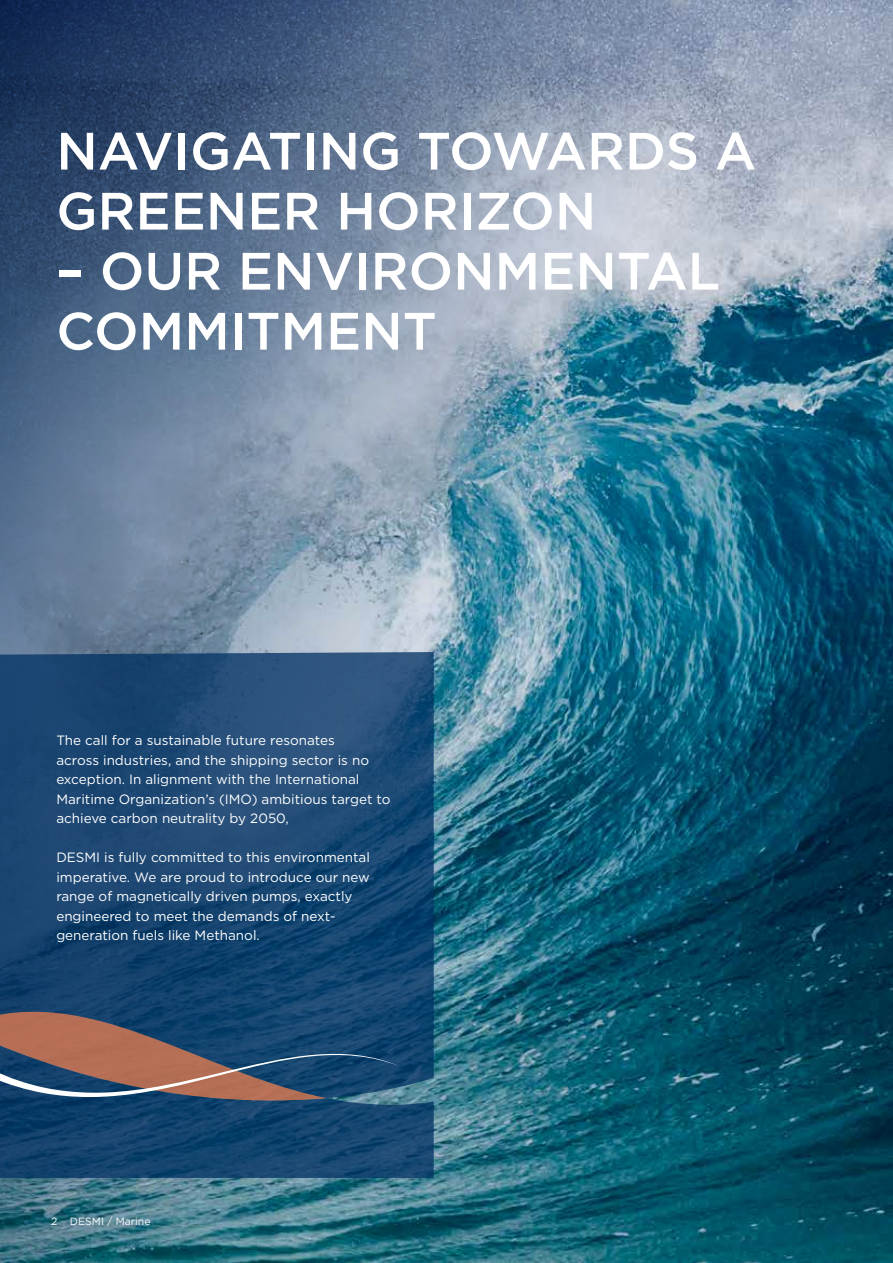
<style>
.page{position:relative;width:893px;height:1263px;background:#fff}
.page>*{position:absolute;margin:0;border:0;box-sizing:border-box;transform-origin:0 0}
.t1{font:500 52.5px/60px "Gotham";color:#fff}
.t2{font:13.5px/19.5px "Gotham";color:#fff}
.t3{font:10.5px "Gotham";color:#fff}
</style>
<div class="page">
<img style="left:0;top:0;width:893px;height:1263px">
<svg style="left:0;top:652px;width:434px;height:364px;background:#1b4772"></svg>
<svg style="left:0;top:1016px;width:434px;height:162px;background:#13446e"></svg>
<svg style="left:0;top:1010px;width:400px;height:92px;background:#50586a"></svg>
<h1 class="t1" style="left:56px;top:120px;width:701px">NAVIGATING TOWARDS A<br>GREENER HORIZON</h1>
<h1 class="t1" style="left:56px;top:240px;width:665px">– OUR ENVIRONMENTAL<br>COMMITMENT</h1>
<p class="t2" style="left:56px;top:731px;width:336px">The call for a sustainable future resonates<br>across industries, and the shipping sector is no exception. In alignment with the International Maritime Organization’s (IMO) ambitious target to achieve carbon neutrality by 2050,</p>
<p class="t2" style="left:56px;top:847px;width:315px">DESMI is fully committed to this environmental imperative. We are proud to introduce our new range of magnetically driven pumps, exactly engineered to meet the demands of next&shy;generation fuels like Methanol.</p>
<p class="t3" style="left:51px;top:1214px;width:101px">2 DESMI / Marine</p>
</div>
